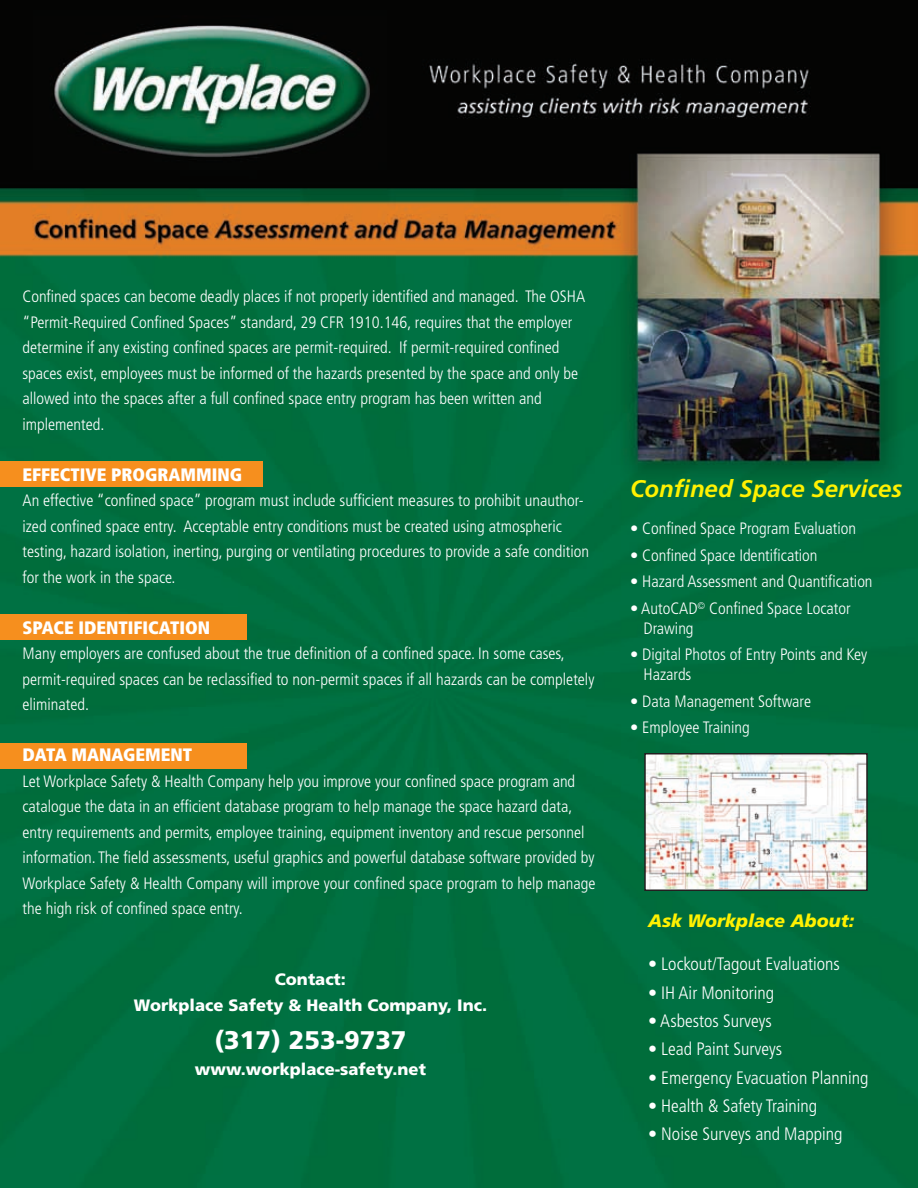
<style>
.page{position:relative;width:918px;height:1188px;background:#fff}
.page>*{position:absolute;margin:0;border:0;box-sizing:border-box;transform-origin:0 0}
.t1{font:900 25.5px "Frutiger";color:#fff}
.t2{font:italic 700 24px "Frutiger";color:#fff101}
.t3{font:300 condensed 18px "Frutiger";color:#fff}
.t4{font:900 condensed 18px "Frutiger";color:#fff}
.t5{font:italic 900 18px "Frutiger";color:#fff101}
.t6{font:300 condensed 16.5px/25.5px "Frutiger";color:#fff}
.t7{font:900 16.5px/26.5px "Frutiger";color:#fff;text-align:center}
</style>
<div class="page">
<img style="left:0;top:0;width:918px;height:1188px">
<img style="left:647px;top:756px;width:218px;height:132px">
<div style="left:644px;top:753px;width:224px;height:138px;border:2px solid #231f20"></div>
<div style="left:0;top:614px;width:248px;height:26px;background:#f68f1e"></div>
<div style="left:0;top:462px;width:263px;height:25px;background:#f68f1e"></div>
<div style="left:0;top:743px;width:248px;height:25px;background:#f68f1e"></div>
<p class="t6" style="left:22px;top:284px;width:564px">Confined spaces can become deadly places if not properly identified and managed. The OSHA “Permit-Required Confined Spaces” standard, 29 CFR 1910.146, requires that the employer determine if any existing confined spaces are permit-required. If permit-required confined spaces exist, employees must be informed of the hazards presented by the space and only be allowed into the spaces after a full confined space entry program has been written and implemented.</p>
<p class="t4" style="left:22px;top:463px;width:221px">EFFECTIVE PROGRAMMING</p>
<p class="t6" style="left:22px;top:488px;width:568px">An effective “confined space” program must include sufficient measures to prohibit unauthor&shy;ized confined space entry. Acceptable entry conditions must be created using atmospheric testing, hazard isolation, inerting, purging or ventilating procedures to provide a safe condition for the work in the space.</p>
<p class="t4" style="left:22px;top:616px;width:189px">SPACE IDENTIFICATION</p>
<p class="t6" style="left:22px;top:641px;width:573px">Many employers are confused about the true definition of a confined space. In some cases, permit-required spaces can be reclassified to non-permit spaces if all hazards can be completely eliminated.</p>
<p class="t4" style="left:22px;top:744px;width:171px">DATA MANAGEMENT</p>
<p class="t6" style="left:22px;top:769px;width:574px">Let Workplace Safety &amp; Health Company help you improve your confined space program and catalogue the data in an efficient database program to help manage the space hazard data, entry requirements and permits, employee training, equipment inventory and rescue personnel information. The field assessments, useful graphics and powerful database software provided by Workplace Safety &amp; Health Company will improve your confined space program to help manage the high risk of confined space entry.</p>
<p class="t7" style="left:134px;top:966px;width:355px">Contact:<br>Workplace Safety &amp; Health Company, Inc.</p>
<h1 class="t1" style="left:214px;top:1024px;width:194px">(317) 253-9737</h1>
<p class="t7" style="left:195px;top:1056px;width:233px">www.workplace-safety.net</p>
<h2 class="t2" style="left:630px;top:474px;width:274px">Confined Space Services</h2>
<p class="t6" style="left:630px;top:516px;width:228px">• Confined Space Program Evaluation</p>
<p class="t6" style="left:630px;top:543px;width:189px">• Confined Space Identification</p>
<p class="t6" style="left:630px;top:569px;width:244px">• Hazard Assessment and Quantification</p>
<p class="t6" style="left:644px;top:599px;width:209px;line-height:19.8px;text-indent:-14px">• AutoCAD<sup>©</sup> Confined Space Locator<br>Drawing</p>
<p class="t6" style="left:644px;top:645px;width:225px;line-height:19.8px;text-indent:-14px">• Digital Photos of Entry Points and Key<br>Hazards</p>
<p class="t6" style="left:630px;top:689px;width:183px">• Data Management Software</p>
<p class="t6" style="left:630px;top:715px;width:121px">• Employee Training</p>
<p class="t5" style="left:648px;top:910px;width:208px">Ask Workplace About:</p>
<p class="t3" style="left:648px;top:954px;width:193px">• Lockout/Tagout Evaluations</p>
<p class="t3" style="left:648px;top:982px;width:128px">• IH Air Monitoring</p>
<p class="t3" style="left:648px;top:1011px;width:125px">• Asbestos Surveys</p>
<p class="t3" style="left:648px;top:1039px;width:136px">• Lead Paint Surveys</p>
<p class="t3" style="left:648px;top:1067px;width:222px">• Emergency Evacuation Planning</p>
<p class="t3" style="left:648px;top:1096px;width:171px">• Health &amp; Safety Training</p>
<p class="t3" style="left:648px;top:1124px;width:196px">• Noise Surveys and Mapping</p>
</div>
